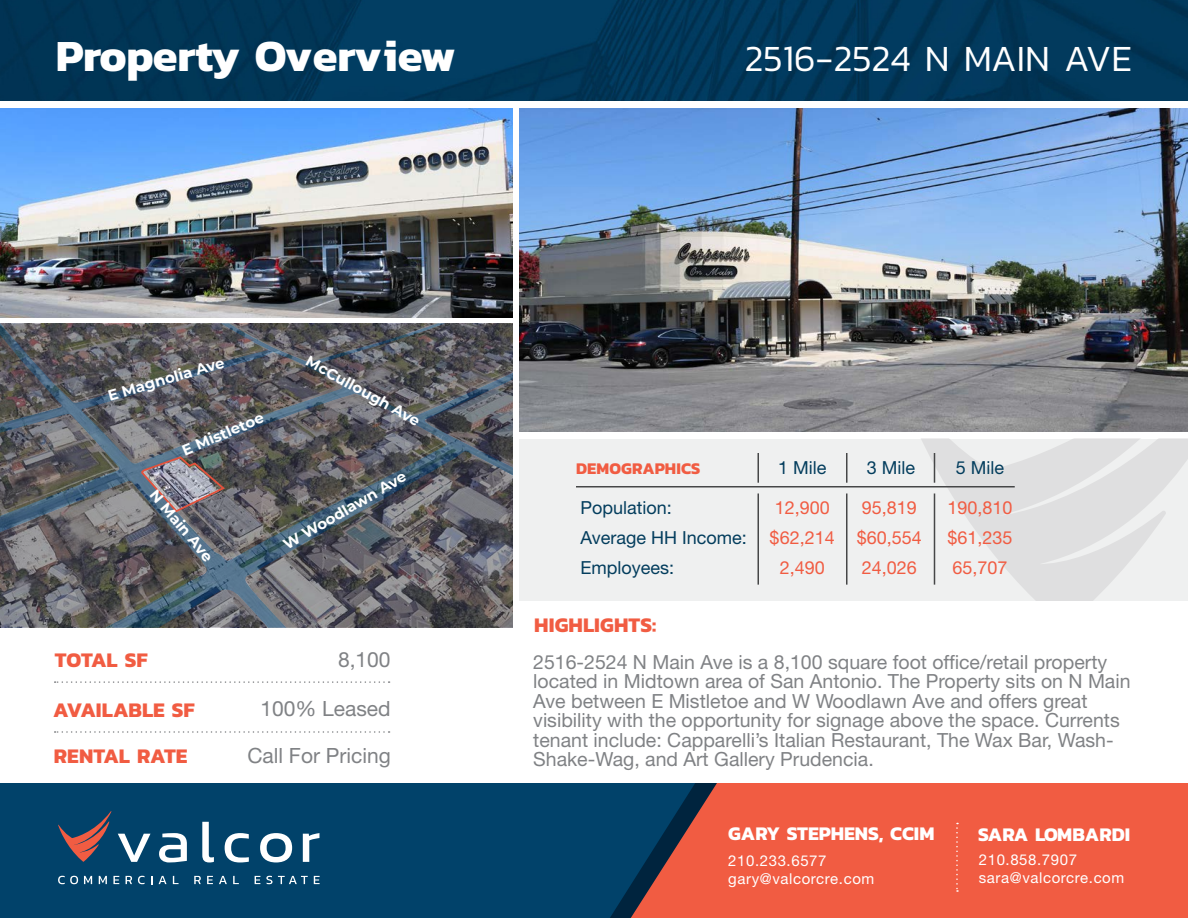
<style>
.page{position:relative;width:1188px;height:918px;background:#fff}
.page>*{position:absolute;margin:0;border:0;box-sizing:border-box;transform-origin:0 0}
.t1{font:700 45px "Kanit";color:#fff}
.big_title{font:300 37.5px "Kanit";color:#fff}
.Orange_Title{font:700 21px "Kanit";color:#f15c42}
.Grey_Text{font:21px "Helvetica Neue LT Std";color:#808285}
.Grey_Text-2{font:19.5px/19.5px "Helvetica Neue LT Std";color:#808285}
.t2{font:700 19.5px "Kanit";color:#fff}
.t3{font:18px "Helvetica Neue LT Std";color:#f15c42}
.t4{font:18px "Helvetica Neue LT Std";color:#033d5d}
.Orange_Title-2{font:700 16.5px "Kanit";letter-spacing:.005em;color:#f15c42}
.t5{font:15px/18px "Helvetica Neue LT Std";letter-spacing:.04em;color:#fff}
.t6{font:700 15px "Montserrat";color:#fff}
</style>
<div class="page">
<div style="left:717px;top:783px;width:471px;height:135px;background:#f15c42"></div>
<svg style="left:695px;top:783px;width:22px;height:135px;background:#d25441"></svg>
<svg style="left:0;top:783px;width:695px;height:135px;background:#0a4267"></svg>
<svg style="left:118px;top:834px;width:33px;height:28px"></svg>
<svg style="left:159px;top:833px;width:28px;height:29px"></svg>
<svg style="left:202px;top:822px;width:12px;height:40px"></svg>
<svg style="left:225px;top:833px;width:24px;height:29px"></svg>
<svg style="left:260px;top:833px;width:32px;height:29px"></svg>
<svg style="left:303px;top:833px;width:16px;height:29px"></svg>
<svg style="left:58px;top:876px;width:20px;height:8px"></svg>
<svg style="left:84px;top:876px;width:8px;height:8px"></svg>
<svg style="left:99px;top:876px;width:8px;height:8px"></svg>
<svg style="left:113px;top:876px;width:6px;height:8px"></svg>
<svg style="left:126px;top:876px;width:6px;height:8px"></svg>
<svg style="left:138px;top:876px;width:7px;height:8px"></svg>
<svg style="left:159px;top:876px;width:8px;height:8px"></svg>
<svg style="left:173px;top:876px;width:6px;height:8px"></svg>
<svg style="left:194px;top:876px;width:7px;height:8px"></svg>
<svg style="left:207px;top:876px;width:6px;height:8px"></svg>
<svg style="left:219px;top:876px;width:8px;height:8px"></svg>
<svg style="left:233px;top:876px;width:6px;height:8px"></svg>
<svg style="left:255px;top:876px;width:5px;height:8px"></svg>
<svg style="left:266px;top:876px;width:6px;height:8px"></svg>
<svg style="left:278px;top:876px;width:30px;height:8px"></svg>
<svg style="left:314px;top:876px;width:6px;height:8px"></svg>
<svg style="left:58px;top:811px;width:54px;height:51px;background:#42495e"></svg>
<svg style="left:956px;top:823px;width:2px;height:69px"></svg>
<img style="left:0;top:0;width:1188px;height:100px">
<img style="left:0;top:108px;width:513px;height:209px">
<svg style="left:0;top:323px;width:513px;height:305px;background:#5e6066"></svg>
<div style="left:520px;top:439px;width:668px;height:162px;background:#eff0f0"></div>
<svg style="left:921px;top:439px;width:267px;height:162px;fill:#dfdfe0"></svg>
<hr style="left:576px;top:486px;width:439px;height:2px;background:#464748">
<hr style="left:758px;top:453px;width:1px;height:30px;background:#464748">
<hr style="left:758px;top:494px;width:1px;height:91px;background:#464748">
<hr style="left:846px;top:453px;width:2px;height:30px;background:#464748">
<hr style="left:846px;top:494px;width:2px;height:91px;background:#464748">
<hr style="left:934px;top:453px;width:1px;height:30px;background:#464748">
<hr style="left:934px;top:494px;width:1px;height:91px;background:#464748">
<img style="left:520px;top:108px;width:668px;height:324px">
<svg style="left:55px;top:681px;width:335px;height:2px"></svg>
<svg style="left:55px;top:731px;width:335px;height:2px"></svg>
<p class="t1" style="left:56px;top:21px;width:402px">Property Overview</p>
<p class="big_title" style="left:745px;top:32px;width:389px">2516-2524 N MAIN AVE</p>
<p class="t6" style="left:105px;top:385px;width:122px;rotate:-16deg">E Magnolia Ave</p>
<p class="t6" style="left:179px;top:441px;width:89px;rotate:-23deg">E Mistletoe</p>
<p class="t6" style="left:161px;top:485px;width:90px;rotate:50deg">N Main Ave</p>
<p class="t6" style="left:312px;top:350px;width:129px;rotate:29deg">McCullough Ave</p>
<p class="t6" style="left:279px;top:537px;width:141px;rotate:-31deg">W Woodlawn Ave</p>
<p class="Orange_Title" style="left:55px;top:643px;width:95px">TOTAL SF</p>
<p class="Grey_Text" style="left:338px;top:647px;width:54px">8,100</p>
<p class="Orange_Title" style="left:53px;top:693px;width:143px">AVAILABLE SF</p>
<p class="Grey_Text" style="left:260px;top:696px;width:132px">100% Leased</p>
<p class="Orange_Title" style="left:54px;top:739px;width:135px">RENTAL RATE</p>
<p class="Grey_Text" style="left:247px;top:743px;width:145px">Call For Pricing</p>
<p class="Orange_Title-2" style="left:576px;top:456px;width:126px">DEMOGRAPHICS</p>
<p class="t4" style="left:580px;top:497px;width:93px">Population:</p>
<p class="t4" style="left:580px;top:527px;width:168px">Average HH Income:</p>
<p class="t4" style="left:580px;top:557px;width:95px">Employees:</p>
<p class="t4" style="left:778px;top:457px;width:50px">1 Mile</p>
<p class="t3" style="left:775px;top:497px;width:57px">12,900</p>
<p class="t3" style="left:770px;top:527px;width:67px">$62,214</p>
<p class="t3" style="left:780px;top:557px;width:47px">2,490</p>
<p class="t4" style="left:867px;top:457px;width:50px">3 Mile</p>
<p class="t3" style="left:862px;top:497px;width:57px">95,819</p>
<p class="t3" style="left:857px;top:527px;width:67px">$60,554</p>
<p class="t3" style="left:862px;top:557px;width:57px">24,026</p>
<p class="t4" style="left:956px;top:457px;width:50px">5 Mile</p>
<p class="t3" style="left:947px;top:497px;width:67px">190,810</p>
<p class="t3" style="left:947px;top:527px;width:67px">$61,235</p>
<p class="t3" style="left:952px;top:557px;width:57px">65,707</p>
<p class="Orange_Title" style="left:534px;top:609px;width:123px">HIGHLIGHTS:</p>
<p class="Grey_Text-2" style="left:533px;top:652px;width:599px">2516-2524 N Main Ave is a 8,100 square foot office/retail property located in Midtown area of San Antonio. The Property sits on N Main Ave between E Mistletoe and W Woodlawn Ave and offers great visibility with the opportunity for signage above the space. Currents tenant include: Capparelli’s Italian Restaurant, The Wax Bar, Wash-Shake-Wag, and Art Gallery Prudencia.</p>
<p class="t2" style="left:728px;top:819px;width:208px">GARY STEPHENS, CCIM</p>
<p class="t5" style="left:728px;top:852px;width:148px">210.233.6577 gary@valcorcre.com</p>
<p class="t2" style="left:978px;top:819px;width:154px">SARA LOMBARDI</p>
<p class="t5" style="left:979px;top:851px;width:147px">210.858.7907 sara@valcorcre.com</p>
</div>
